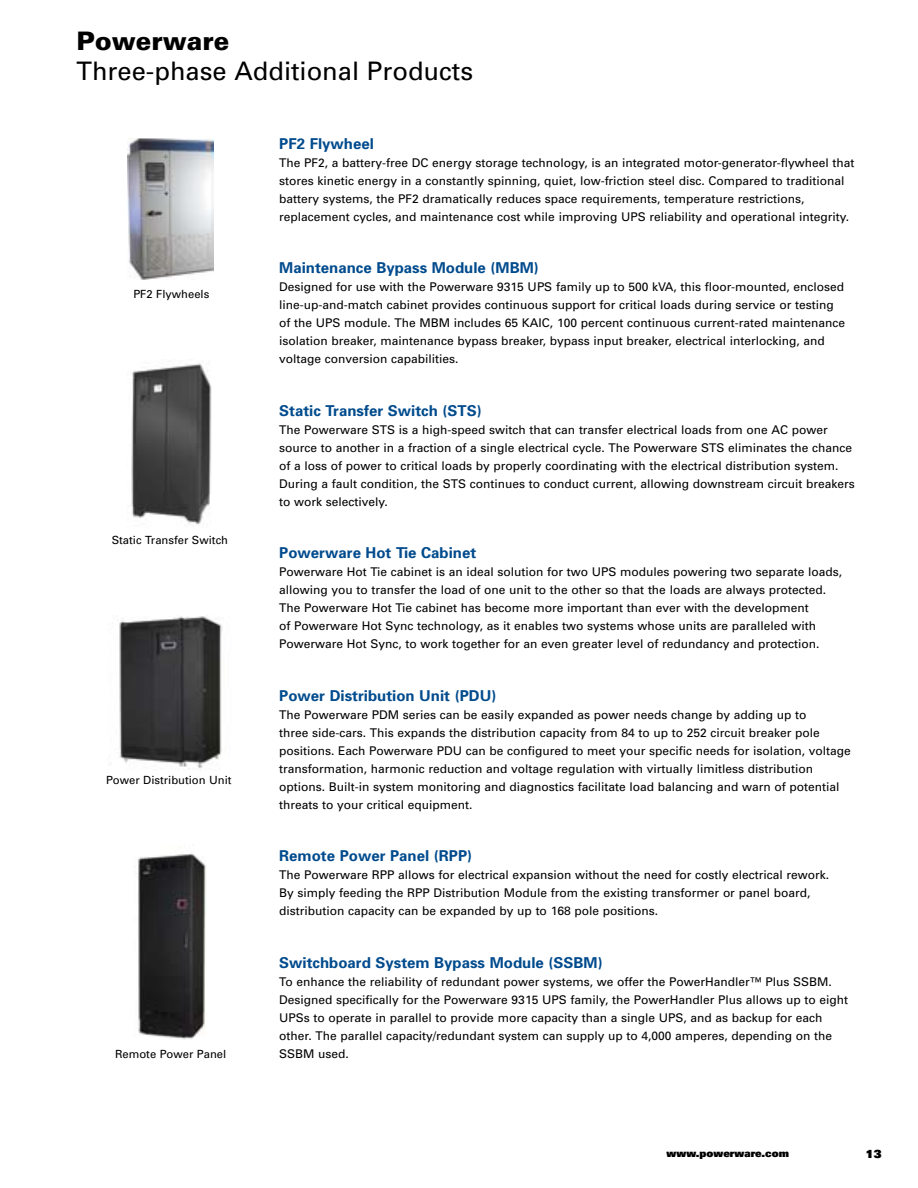
<style>
.page{position:relative;width:918px;height:1188px;background:#fff}
.page>*{position:absolute;margin:0;border:0;box-sizing:border-box;transform-origin:0 0}
.t1{font:25.5px "Univers";color:#000}
.t2{font:900 25.5px "Univers";color:#000}
.t3{font:700 15px "Univers";color:#004b8d}
.t4{font:12px/18px "Univers";color:#000}
.t5{font:11.25px "Univers";color:#000}
.t6{font:900 11.25px "Univers";color:#000}
.t7{font:900 10.5px "Univers";color:#000}
</style>
<div class="page">
<img style="left:131px;top:363px;width:81px;height:162px">
<img style="left:138px;top:844px;width:68px;height:196px">
<img style="left:127px;top:138px;width:87px;height:141px">
<img style="left:119px;top:616px;width:103px;height:153px">
<h1 class="t2" style="left:76px;top:25px;width:154px">Powerware</h1>
<h1 class="t1" style="left:76px;top:56px;width:398px">Three-phase Additional Products</h1>
<p class="t5" style="left:133px;top:288px;width:77px">PF2 Flywheels</p>
<p class="t5" style="left:112px;top:534px;width:118px">Static Transfer Switch</p>
<p class="t5" style="left:106px;top:774px;width:127px">Power Distribution Unit</p>
<p class="t5" style="left:115px;top:1047px;width:113px">Remote Power Panel</p>
<p class="t3" style="left:279px;top:135px;width:96px">PF2 Flywheel</p>
<p class="t4" style="left:279px;top:154px;width:577px">The PF2, a battery-free DC energy storage technology, is an integrated motor-generator-flywheel that stores kinetic energy in a constantly spinning, quiet, low-friction steel disc. Compared to traditional battery systems, the PF2 dramatically reduces space requirements, temperature restrictions, replacement cycles, and maintenance cost while improving UPS reliability and operational integrity.</p>
<p class="t3" style="left:279px;top:259px;width:261px">Maintenance Bypass Module (MBM)</p>
<p class="t4" style="left:279px;top:278px;width:567px">Designed for use with the Powerware 9315 UPS family up to 500 kVA, this floor-mounted, enclosed line-up-and-match cabinet provides continuous support for critical loads during service or testing of the UPS module. The MBM includes 65 KAIC, 100 percent continuous current-rated maintenance isolation breaker, maintenance bypass breaker, bypass input breaker, electrical interlocking, and voltage conversion capabilities.</p>
<p class="t3" style="left:279px;top:402px;width:204px">Static Transfer Switch (STS)</p>
<p class="t4" style="left:279px;top:421px;width:577px">The Powerware STS is a high-speed switch that can transfer electrical loads from one AC power source to another in a fraction of a single electrical cycle. The Powerware STS eliminates the chance of a loss of power to critical loads by properly coordinating with the electrical distribution system.<br>During a fault condition, the STS continues to conduct current, allowing downstream circuit breakers to work selectively.</p>
<p class="t3" style="left:279px;top:544px;width:198px">Powerware Hot Tie Cabinet</p>
<p class="t4" style="left:279px;top:563px;width:564px">Powerware Hot Tie cabinet is an ideal solution for two UPS modules powering two separate loads, allowing you to transfer the load of one unit to the other so that the loads are always protected.<br>The Powerware Hot Tie cabinet has become more important than ever with the development<br>of Powerware Hot Sync technology, as it enables two systems whose units are paralleled with Powerware Hot Sync, to work together for an even greater level of redundancy and protection.</p>
<p class="t3" style="left:279px;top:687px;width:219px">Power Distribution Unit (PDU)</p>
<p class="t4" style="left:279px;top:706px;width:573px">The Powerware PDM series can be easily expanded as power needs change by adding up to<br>three side-cars. This expands the distribution capacity from 84 to up to 252 circuit breaker pole positions. Each Powerware PDU can be configured to meet your specific needs for isolation, voltage transformation, harmonic reduction and voltage regulation with virtually limitless distribution options. Built-in system monitoring and diagnostics facilitate load balancing and warn of potential threats to your critical equipment.</p>
<p class="t3" style="left:279px;top:847px;width:194px">Remote Power Panel (RPP)</p>
<p class="t4" style="left:279px;top:866px;width:551px">The Powerware RPP allows for electrical expansion without the need for costly electrical rework.<br>By simply feeding the RPP Distribution Module from the existing transformer or panel board, distribution capacity can be expanded by up to 168 pole positions.</p>
<p class="t3" style="left:279px;top:954px;width:325px">Switchboard System Bypass Module (SSBM)</p>
<p class="t4" style="left:279px;top:973px;width:570px">To enhance the reliability of redundant power systems, we offer the PowerHandler™ Plus SSBM.<br>Designed specifically for the Powerware 9315 UPS family, the PowerHandler Plus allows up to eight UPSs to operate in parallel to provide more capacity than a single UPS, and as backup for each other. The parallel capacity/redundant system can supply up to 4,000 amperes, depending on the SSBM used.</p>
<p class="t7" style="left:667px;top:1146px;width:124px">www.powerware.com</p>
<p class="t6" style="left:866px;top:1146px;width:9px">13</p>
</div>
